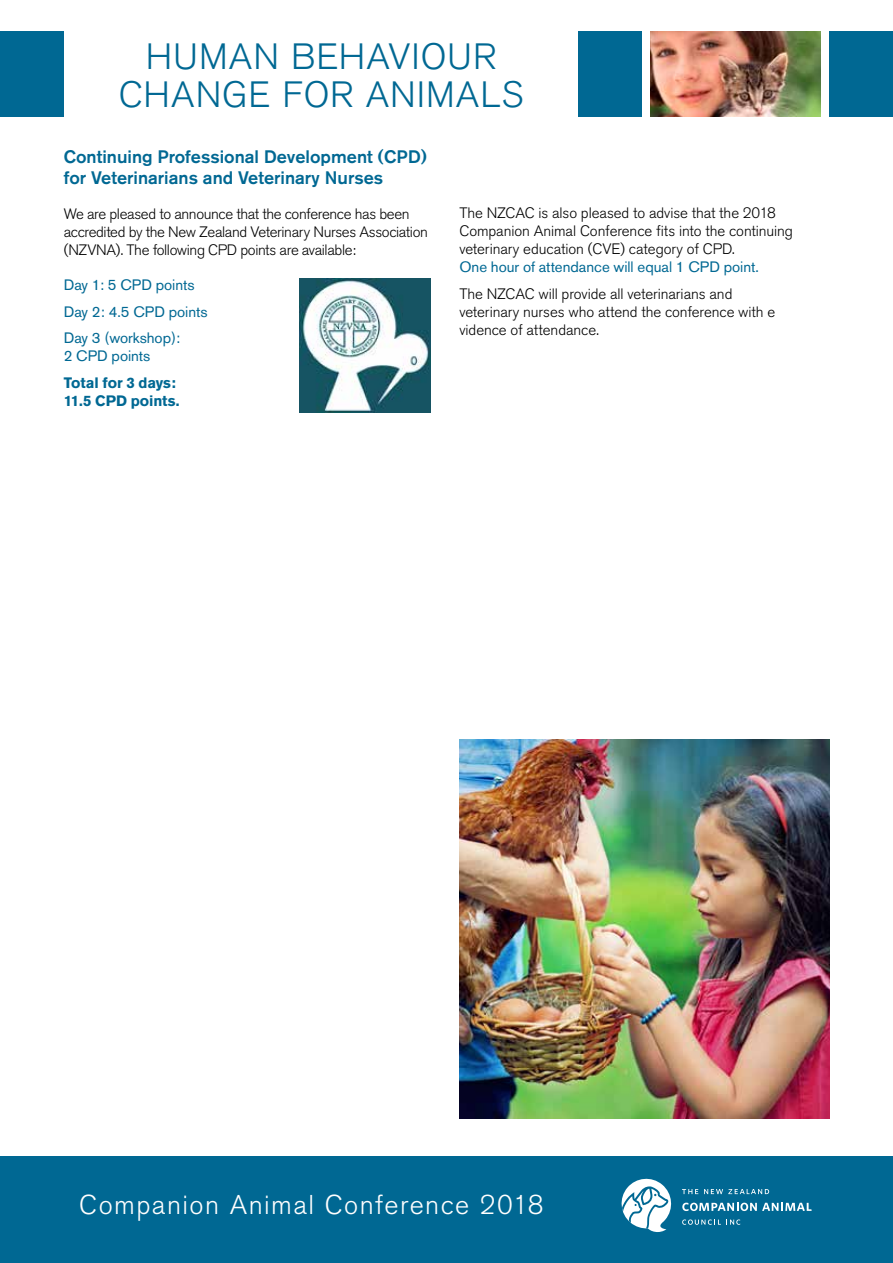
<style>
.page{position:relative;width:893px;height:1263px;background:#fff}
.page>*{position:absolute;margin:0;border:0;box-sizing:border-box;transform-origin:0 0}
.t1{font:300 36.3px/38.2px "Akzidenz Grotesk BE";letter-spacing:.025em;color:#006893;text-align:center}
.t2{font:300 27px "Akzidenz Grotesk BE";letter-spacing:.055em;color:#fff}
.t3{font:500 18px/21px "Akzidenz Grotesk BE";color:#006893}
.t4{font:300 15px/18px "Akzidenz Grotesk BE";letter-spacing:-.01em;color:#000}
.t5{font:15px/26.5px "Akzidenz Grotesk BE";letter-spacing:-.005em;color:#006893}
.t6{font:700 15px/18px "Akzidenz Grotesk BE";letter-spacing:-.005em;color:#006893}
</style>
<div class="page">
<div style="left:579px;top:32px;width:63px;height:85px;background:#006893"></div>
<div style="left:829px;top:32px;width:64px;height:85px;background:#006893"></div>
<div style="left:0;top:32px;width:64px;height:85px;background:#006893"></div>
<img style="left:651px;top:32px;width:170px;height:85px">
<div style="left:0;top:1157px;width:893px;height:106px;background:#006893"></div>
<svg style="left:682px;top:1189px;width:16px;height:5px"></svg>
<svg style="left:704px;top:1189px;width:65px;height:5px"></svg>
<svg style="left:682px;top:1203px;width:130px;height:8px"></svg>
<svg style="left:682px;top:1219px;width:58px;height:6px"></svg>
<svg style="left:621px;top:1178px;width:51px;height:54px"></svg>
<img style="left:460px;top:740px;width:370px;height:378px">
<img style="left:300px;top:279px;width:131px;height:133px">
<h1 class="t1" style="left:119px;top:38px;width:406px">HUMAN BEHAVIOUR<br>CHANGE FOR ANIMALS</h1>
<p class="t3" style="left:64px;top:146px;width:365px">Continuing Professional Development (CPD) for Veterinarians and Veterinary Nurses</p>
<p class="t4" style="left:64px;top:205px;width:366px">We are pleased to announce that the conference has been accredited by the New Zealand Veterinary Nurses Association (NZVNA). The following CPD points are available:</p>
<p class="t5" style="left:64px;top:272px;width:145px">Day 1: 5 CPD points<br>Day 2: 4.5 CPD points<br>Day 3 (workshop):</p>
<p class="t5" style="left:64px;top:343px;width:88px">2 CPD points</p>
<p class="t6" style="left:64px;top:374px;width:117px">Total for 3 days:<br>11.5 CPD points.</p>
<p class="t4" style="left:459px;top:204px;width:335px">The NZCAC is also pleased to advise that the 2018<br>Companion Animal Conference fits into the continuing veterinary education (CVE) category of CPD.</p>
<p class="t5" style="left:459px;top:254px;width:301px">One hour of attendance will equal 1 CPD point.</p>
<p class="t4" style="left:459px;top:285px;width:317px">The NZCAC will provide all veterinarians and veterinary nurses who attend the conference with e vidence of attendance.</p>
<h2 class="t2" style="left:79px;top:1189px;width:466px">Companion Animal Conference 2018</h2>
</div>
